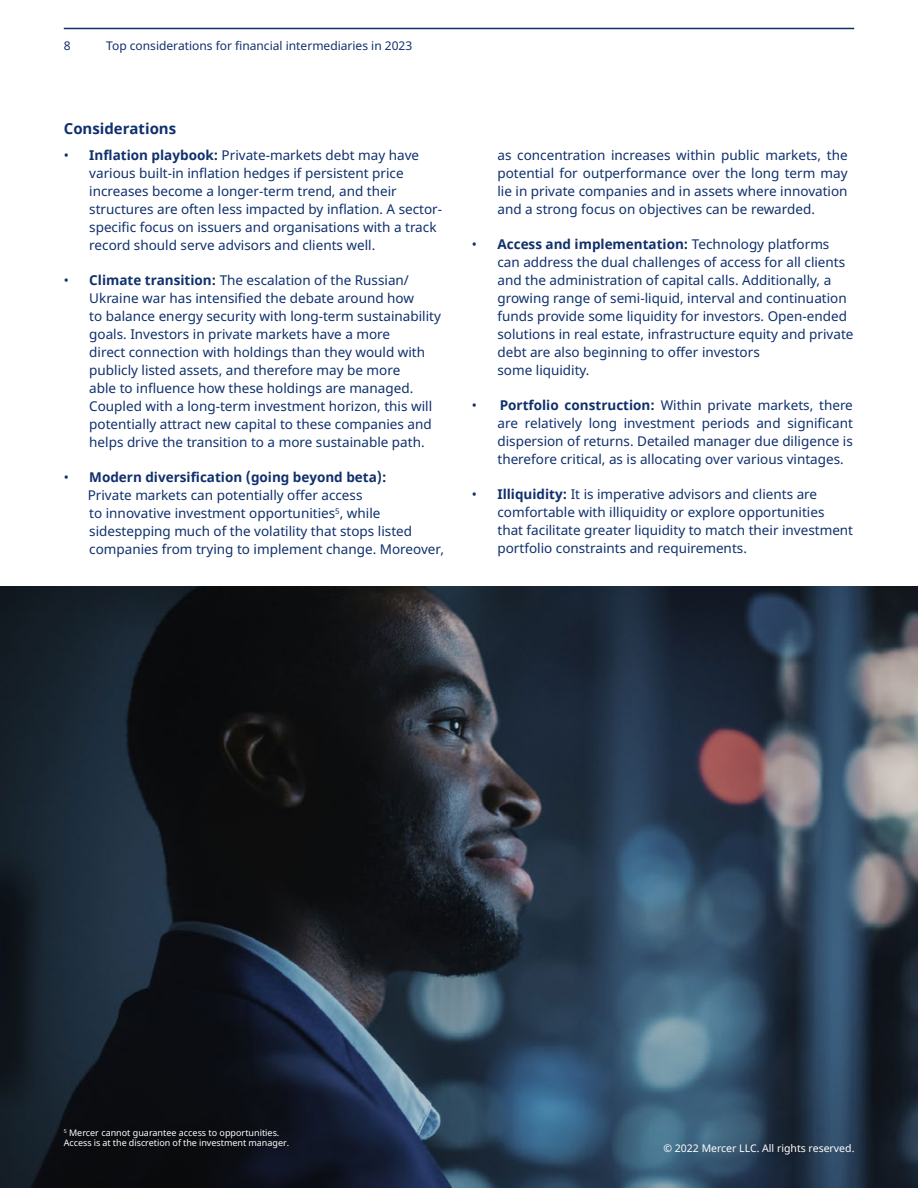
<style>
.page{position:relative;width:918px;height:1188px;background:#fff}
.page>*{position:absolute;margin:0;border:0;box-sizing:border-box;transform-origin:0 0}
.t1{font:700 15px "Noto Sans";color:#0f306d}
.t2{font:13.5px/18px "Noto Sans";color:#0f306d}
.t3{font:12px "Noto Sans";color:#0f306d}
.t4{font:10.5px "Noto Sans";color:#fff}
.t5{font:9px/9.8px "Noto Sans";color:#fff}
.s1{font-weight:700}
</style>
<div class="page">
<hr style="left:64px;top:28px;width:790px;height:1px;background:#0f306d">
<img style="left:0;top:586px;width:918px;height:602px">
<p class="t3" style="left:64px;top:37px;width:8px">8</p>
<p class="t3" style="left:106px;top:37px;width:308px">Top considerations for financial intermediaries in 2023</p>
<p class="t1" style="left:64px;top:118px;width:114px">Considerations</p>
<p class="t2" style="left:89px;top:147px;width:354px;text-indent:-26px">• <span class="s1">Inflation playbook:</span> Private-markets debt may have various built-in inflation hedges if persistent price increases become a longer-term trend, and their structures are often less impacted by inflation. A sector&shy;specific focus on issuers and organisations with a track record should serve advisors and clients well.</p>
<p class="t2" style="left:89px;top:272px;width:353px;text-indent:-26px">• <span class="s1">Climate transition:</span> The escalation of the Russian/ Ukraine war has intensified the debate around how<br>to balance energy security with long-term sustainability goals. Investors in private markets have a more<br>direct connection with holdings than they would with publicly listed assets, and therefore may be more<br>able to influence how these holdings are managed.<br>Coupled with a long-term investment horizon, this will potentially attract new capital to these companies and helps drive the transition to a more sustainable path.</p>
<p class="t2" style="left:88px;top:469px;width:358px;text-indent:-24px">• <span class="s1">Modern diversification (going beyond beta):<br></span>Private markets can potentially offer access<br>to innovative investment opportunities<sup>5</sup>, while sidestepping much of the volatility that stops listed companies from trying to implement change. Moreover,</p>
<p class="t2" style="left:497px;top:147px;width:352px;text-align:justify">as concentration increases within public markets, the potential for outperformance over the long term may lie in private companies and in assets where innovation and a strong focus on objectives can be rewarded.</p>
<p class="t2" style="left:497px;top:236px;width:358px;text-indent:-26px">• <span class="s1">Access and implementation:</span> Technology platforms can address the dual challenges of access for all clients and the administration of capital calls. Additionally, a growing range of semi-liquid, interval and continuation funds provide some liquidity for investors. Open-ended solutions in real estate, infrastructure equity and private debt are also beginning to offer investors<br>some liquidity.</p>
<p class="t2" style="left:497px;top:397px;width:357px;text-align:justify;text-indent:-26px">• <span class="s1">Portfolio construction:</span> Within private markets, there are relatively long investment periods and significant dispersion of returns. Detailed manager due diligence is therefore critical, as is allocating over various vintages.</p>
<p class="t2" style="left:497px;top:486px;width:357px;text-indent:-26px">• <span class="s1">Illiquidity:</span> It is imperative advisors and clients are comfortable with illiquidity or explore opportunities that facilitate greater liquidity to match their investment portfolio constraints and requirements.</p>
<p class="t5" style="left:64px;top:1128px;width:227px"><sup>5</sup> Mercer cannot guarantee access to opportunities.<br>Access is at the discretion of the investment manager.</p>
<p class="t4" style="left:663px;top:1141px;width:193px">© 2022 Mercer LLC. All rights reserved.</p>
</div>
